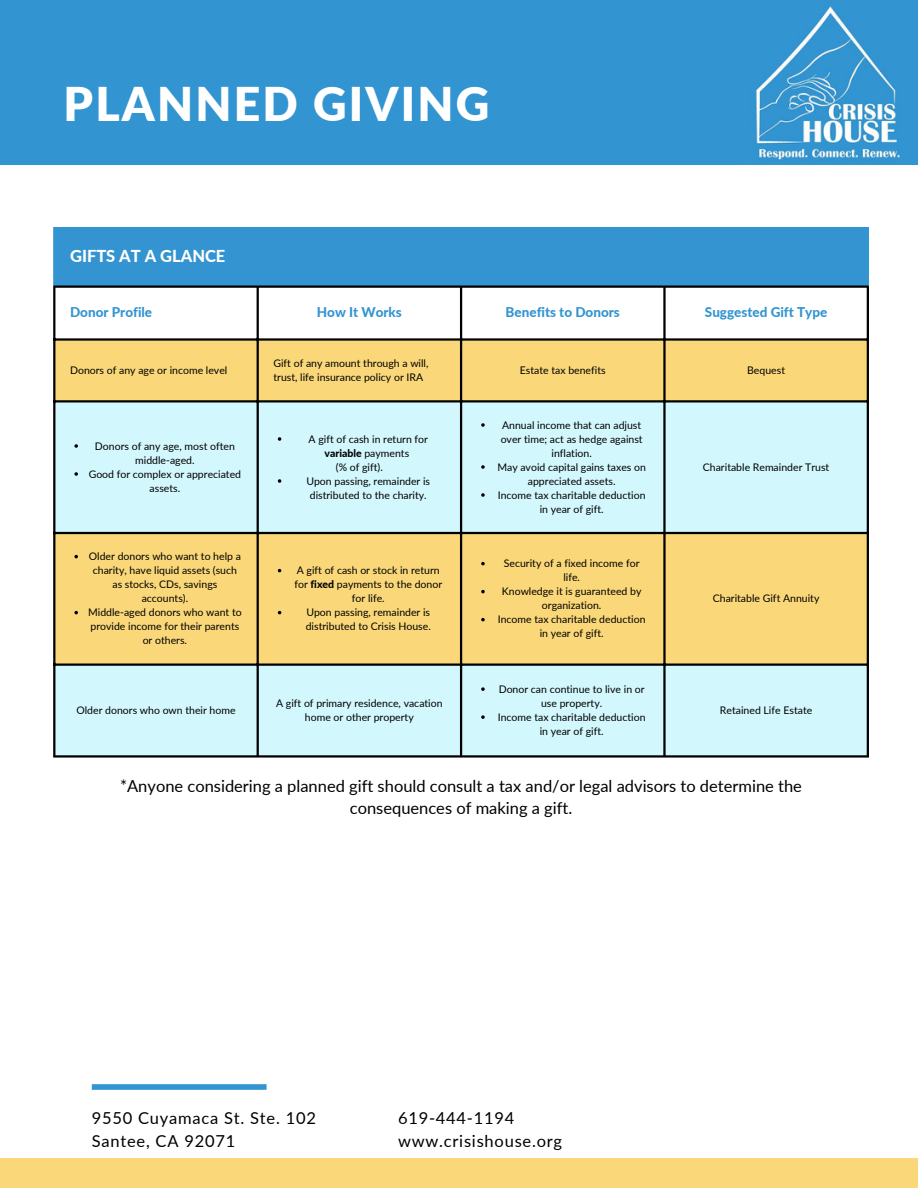
<style>
.page{position:relative;width:918px;height:1188px;background:#fff}
.page>*{position:absolute;margin:0;border:0;box-sizing:border-box;transform-origin:0 0}
.t1{font:900 46.5px "Lato";letter-spacing:.045em;color:#fff}
.t2{font:16.5px/22.5px "Lato";color:#000;text-align:center}
.t3{font:16.5px "Lato";letter-spacing:.045em;color:#000}
.t4{font:800 16.5px "Lato";color:#fff}
.t5{font:800 13.5px "Lato";color:#3394d1}
.t6{font:10.5px/14px "Lato";color:#000;text-align:center}
.s1{font-weight:800}
</style>
<div class="page">
<div style="left:0;top:0;width:918px;height:164px;background:#3294d1"></div>
<div style="left:0;top:1158px;width:918px;height:30px;background:#fad879"></div>
<img style="left:756px;top:6px;width:144px;height:154px">
<div style="left:92px;top:1084px;width:175px;height:6px;background:#3294d1"></div>
<div style="left:55px;top:229px;width:812px;height:57px;background:#3394d1"></div>
<div style="left:55px;top:341px;width:812px;height:59px;background:#fad879"></div>
<svg style="left:55px;top:403px;width:812px;height:352px;background:#dfeaca"></svg>
<svg style="left:74px;top:444px;width:4px;height:4px"></svg>
<svg style="left:74px;top:472px;width:4px;height:4px"></svg>
<svg style="left:278px;top:437px;width:3px;height:4px"></svg>
<svg style="left:278px;top:479px;width:3px;height:4px"></svg>
<svg style="left:481px;top:423px;width:4px;height:4px"></svg>
<svg style="left:481px;top:465px;width:4px;height:4px"></svg>
<svg style="left:481px;top:493px;width:4px;height:4px"></svg>
<svg style="left:74px;top:555px;width:4px;height:3px"></svg>
<svg style="left:74px;top:611px;width:4px;height:3px"></svg>
<svg style="left:481px;top:562px;width:4px;height:3px"></svg>
<svg style="left:481px;top:590px;width:4px;height:3px"></svg>
<svg style="left:481px;top:618px;width:4px;height:3px"></svg>
<svg style="left:481px;top:687px;width:4px;height:4px"></svg>
<svg style="left:481px;top:715px;width:4px;height:4px"></svg>
<hr style="left:53px;top:229px;width:2px;height:57px;background:#3294d1">
<hr style="left:663px;top:229px;width:3px;height:57px;background:#3294d1">
<hr style="left:867px;top:229px;width:2px;height:57px;background:#3294d1">
<hr style="left:53px;top:227px;width:816px;height:2px;background:#3294d1">
<hr style="left:53px;top:288px;width:2px;height:467px;background:#000">
<hr style="left:257px;top:288px;width:2px;height:467px;background:#000">
<hr style="left:460px;top:288px;width:2px;height:467px;background:#000">
<hr style="left:663px;top:288px;width:3px;height:467px;background:#000">
<hr style="left:867px;top:288px;width:2px;height:467px;background:#000">
<hr style="left:53px;top:286px;width:816px;height:2px;background:#000">
<hr style="left:53px;top:338px;width:816px;height:3px;background:#000">
<hr style="left:53px;top:400px;width:816px;height:3px;background:#000">
<hr style="left:53px;top:532px;width:816px;height:2px;background:#000">
<hr style="left:53px;top:664px;width:816px;height:2px;background:#000">
<hr style="left:53px;top:755px;width:816px;height:3px;background:#000">
<p class="t1" style="left:64px;top:75px;width:427px">PLANNED GIVING</p>
<p class="t4" style="left:70px;top:246px;width:157px">GIFTS AT A GLANCE</p>
<p class="t5" style="left:70px;top:304px;width:84px">Donor Profile</p>
<p class="t5" style="left:317px;top:304px;width:87px">How It Works</p>
<p class="t5" style="left:506px;top:304px;width:116px">Benefits to Donors</p>
<p class="t5" style="left:705px;top:304px;width:124px">Suggested Gift Type</p>
<p class="t6" style="left:70px;top:363px;width:159px">Donors of any age or income level</p>
<p class="t6" style="left:273px;top:356px;width:157px;text-align:left">Gift of any amount through a will, trust, life insurance policy or IRA</p>
<p class="t6" style="left:520px;top:363px;width:87px">Estate tax benefits</p>
<p class="t6" style="left:747px;top:363px;width:39px">Bequest</p>
<p class="t6" style="left:95px;top:438px;width:141px">Donors of any age, most often middle-aged.</p>
<p class="t6" style="left:89px;top:466px;width:154px">Good for complex or appreciated assets.</p>
<p class="t6" style="left:89px;top:549px;width:154px">Older donors who want to help a charity, have liquid assets (such as stocks, CDs, savings accounts).</p>
<p class="t6" style="left:88px;top:605px;width:155px">Middle-aged donors who want to provide income for their parents or others.</p>
<p class="t6" style="left:309px;top:431px;width:121px">A gift of cash in return for <span class="s1">variable</span> payments</p>
<p class="t6" style="left:306px;top:473px;width:125px">Upon passing, remainder is distributed to the charity.</p>
<p class="t6" style="left:336px;top:459px;width:48px">(% of gift).</p>
<p class="t6" style="left:294px;top:563px;width:149px">A gift of cash or stock in return for <span class="s1">fixed</span> payments to the donor for life.</p>
<p class="t6" style="left:306px;top:605px;width:127px;text-align:left">Upon passing, remainder is distributed to Crisis House.</p>
<p class="t6" style="left:76px;top:703px;width:161px">Older donors who own their home</p>
<p class="t6" style="left:276px;top:696px;width:168px">A gift of primary residence, vacation home or other property</p>
<p class="t6" style="left:501px;top:417px;width:144px">Annual income that can adjust over time; act as hedge against inflation.</p>
<p class="t6" style="left:497px;top:459px;width:150px">May avoid capital gains taxes on appreciated assets.</p>
<p class="t6" style="left:498px;top:487px;width:149px">Income tax charitable deduction in year of gift.</p>
<p class="t6" style="left:504px;top:556px;width:137px">Security of a fixed income for life.</p>
<p class="t6" style="left:502px;top:584px;width:141px">Knowledge it is guaranteed by organization.</p>
<p class="t6" style="left:498px;top:612px;width:149px">Income tax charitable deduction in year of gift.</p>
<p class="t6" style="left:499px;top:682px;width:147px">Donor can continue to live in or use property.</p>
<p class="t6" style="left:498px;top:710px;width:149px">Income tax charitable deduction in year of gift.</p>
<p class="t6" style="left:703px;top:459px;width:128px">Charitable Remainder Trust</p>
<p class="t6" style="left:713px;top:591px;width:108px">Charitable Gift Annuity</p>
<p class="t6" style="left:720px;top:703px;width:94px">Retained Life Estate</p>
<p class="t2" style="left:120px;top:774px;width:683px">*Anyone considering a planned gift should consult a tax and/or legal advisors to determine the consequences of making a gift.</p>
<p class="t3" style="left:92px;top:1108px;width:226px">9550 Cuyamaca St. Ste. 102</p>
<p class="t3" style="left:92px;top:1130px;width:145px">Santee, CA 92071</p>
<p class="t3" style="left:398px;top:1108px;width:118px">619-444-1194</p>
<p class="t3" style="left:398px;top:1130px;width:166px">www.crisishouse.org</p>
</div>
